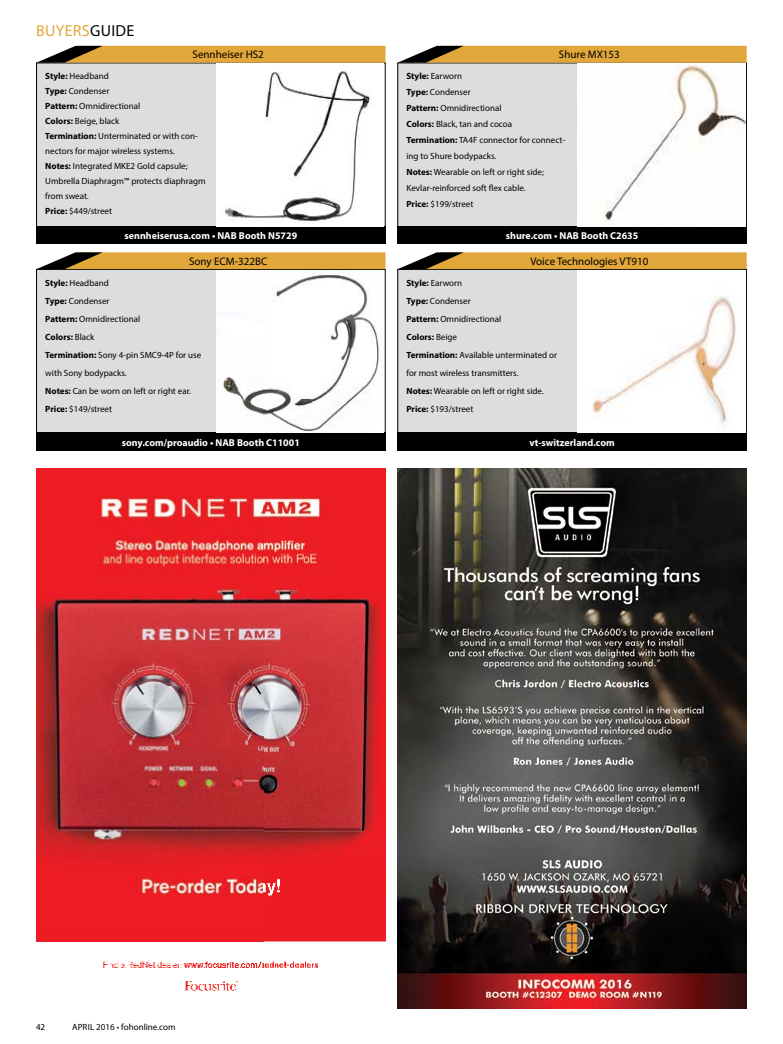
<style>
.page{position:relative;width:783px;height:1044px;background:#fff}
.page>*{position:absolute;margin:0;border:0;box-sizing:border-box;transform-origin:0 0}
.t1{font:16px "Myriad Pro";letter-spacing:.02em;color:#e2a73a}
.t2{font:11px "Myriad Pro";color:#000}
.t3{font:700 10px "Myriad Pro";color:#fff}
.t4{font:9px/18px "Myriad Pro";color:#000}
.s1{color:#000}
.s2{font-weight:700}
</style>
<div class="page">
<img style="left:36px;top:468px;width:349px;height:523px">
<img style="left:398px;top:468px;width:349px;height:540px">
<div style="left:36px;top:64px;width:181px;height:162px;background:#dcddde"></div>
<div style="left:36px;top:226px;width:350px;height:17px;background:#000"></div>
<svg style="left:36px;top:46px;width:350px;height:17px"></svg>
<img style="left:225px;top:71px;width:147px;height:150px">
<div style="left:36px;top:270px;width:181px;height:163px;background:#dcddde"></div>
<div style="left:36px;top:433px;width:350px;height:18px;background:#000"></div>
<svg style="left:37px;top:252px;width:349px;height:17px"></svg>
<img style="left:222px;top:273px;width:157px;height:159px">
<div style="left:398px;top:270px;width:180px;height:163px;background:#dcddde"></div>
<div style="left:398px;top:433px;width:349px;height:18px;background:#000"></div>
<svg style="left:398px;top:252px;width:349px;height:17px"></svg>
<img style="left:592px;top:296px;width:145px;height:129px">
<div style="left:398px;top:64px;width:180px;height:162px;background:#dcddde"></div>
<div style="left:398px;top:226px;width:349px;height:17px;background:#000"></div>
<svg style="left:398px;top:46px;width:349px;height:17px"></svg>
<img style="left:604px;top:64px;width:141px;height:158px">
<h1 class="t1" style="left:36px;top:21px;width:100px">BUYERS<span class="s1">GUIDE</span></h1>
<p class="t4" style="left:45px;top:69px;width:162px;line-height:15px"><span class="s2">Style:</span> Headband<br><span class="s2">Type:</span> Condenser<br><span class="s2">Pattern:</span> Omnidirectional<br><span class="s2">Colors:</span> Beige, black<br><span class="s2">Termination:</span> Unterminated or with con&shy;nectors for major wireless systems.<br><span class="s2">Notes:</span> Integrated MKE2 Gold capsule;<br>Umbrella Diaphragm™ protects diaphragm from sweat.<br><span class="s2">Price:</span> $449/street</p>
<p class="t3" style="left:125px;top:229px;width:174px">sennheiserusa.com • NAB Booth N5729</p>
<p class="t2" style="left:193px;top:48px;width:73px">Sennheiser HS2</p>
<p class="t2" style="left:189px;top:254px;width:80px">Sony ECM-322BC</p>
<p class="t4" style="left:45px;top:274px;width:157px"><span class="s2">Style:</span> Headband<br><span class="s2">Type:</span> Condenser<br><span class="s2">Pattern:</span> Omnidirectional<br><span class="s2">Colors:</span> Black<br><span class="s2">Termination:</span> Sony 4-pin SMC9-4P for use with Sony bodypacks.<br><span class="s2">Notes:</span> Can be worn on left or right ear.<br><span class="s2">Price:</span> $149/street</p>
<p class="t3" style="left:122px;top:436px;width:180px">sony.com/proaudio • NAB Booth C11001</p>
<p class="t2" style="left:559px;top:48px;width:62px">Shure MX153</p>
<p class="t4" style="left:406px;top:68px;width:160px;line-height:16px"><span class="s2">Style:</span> Earworn<br><span class="s2">Type:</span> Condenser<br><span class="s2">Pattern:</span> Omnidirectional<br><span class="s2">Colors:</span> Black, tan and cocoa<br><span class="s2">Termination:</span> TA4F connector for connect&shy;ing to Shure bodypacks.<br><span class="s2">Notes:</span> Wearable on left or right side;<br>Kevlar-reinforced soft flex cable.<br><span class="s2">Price:</span> $199/street</p>
<p class="t3" style="left:506px;top:229px;width:134px">shure.com • NAB Booth C2635</p>
<p class="t2" style="left:530px;top:254px;width:120px">Voice Technologies VT910</p>
<p class="t4" style="left:406px;top:274px;width:152px"><span class="s2">Style:</span> Earworn<br><span class="s2">Type:</span> Condenser<br><span class="s2">Pattern:</span> Omnidirectional<br><span class="s2">Colors:</span> Beige<br><span class="s2">Termination:</span> Available unterminated or for most wireless transmitters.<br><span class="s2">Notes:</span> Wearable on left or right side.<br><span class="s2">Price:</span> $193/street</p>
<p class="t3" style="left:529px;top:436px;width:87px">vt-switzerland.com</p>
<p class="t4" style="left:36px;top:1018px;width:11px">42</p>
<p class="t4" style="left:72px;top:1018px;width:105px">APRIL 2016 • fohonline.com</p>
</div>
